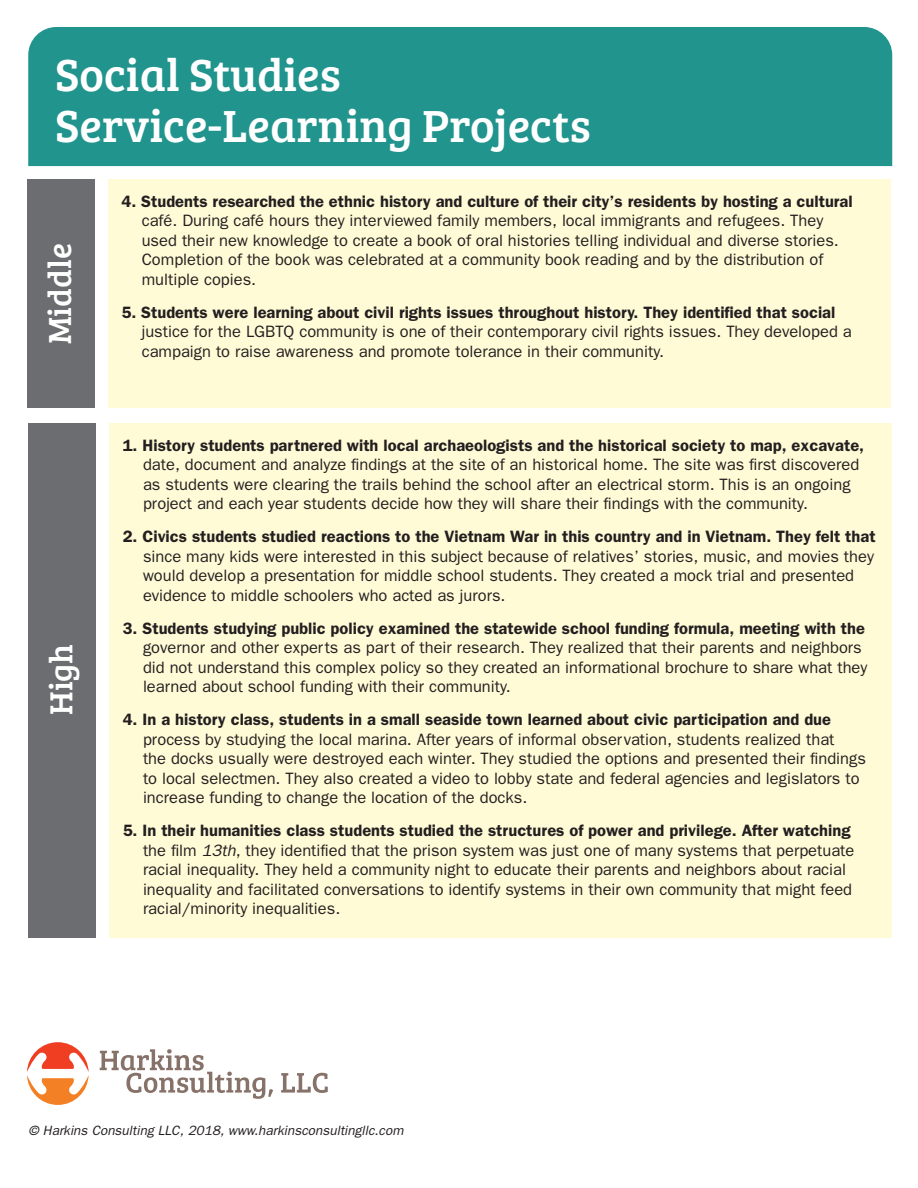
<style>
.page{position:relative;width:918px;height:1188px;background:#fff}
.page>*{position:absolute;margin:0;border:0;box-sizing:border-box;transform-origin:0 0}
.t1{font:46.5px "Bree Serif";color:#fff}
.t2{font:33px "Bree Serif";color:#fff}
.Copy2{font:16.5px/19.5px "Franklin Gothic";color:#231f20}
.Copy2-2{font:600 16.5px/19.5px "Franklin Gothic";color:#231f20}
.t3{font:italic 13.5px "Franklin Gothic";color:#231f20}
.s1{font-weight:600}
.s2{font-weight:400}
.s3{font-style:italic}
</style>
<div class="page">
<svg style="left:100px;top:1049px;width:173px;height:50px"></svg>
<svg style="left:281px;top:1073px;width:47px;height:20px"></svg>
<svg style="left:27px;top:1042px;width:62px;height:63px"></svg>
<div style="left:28px;top:423px;width:68px;height:514px;background:#6c6d70"></div>
<div style="left:109px;top:423px;width:783px;height:514px;background:#fffbd6"></div>
<div style="left:28px;top:27px;width:864px;height:139px;background:#20948d"></div>
<div style="left:108px;top:179px;width:783px;height:229px;background:#fffbd6"></div>
<div style="left:27px;top:179px;width:67px;height:229px;background:#6c6d70"></div>
<p class="t1" style="left:55px;top:40px;width:287px">Social Studies</p>
<p class="t1" style="left:55px;top:91px;width:537px">Service-Learning Projects</p>
<p class="t2" style="left:36px;top:344px;width:102px;rotate:-90deg">Middle</p>
<p class="t2" style="left:37px;top:715px;width:73px;rotate:-90deg">High</p>
<p class="Copy2" style="left:142px;top:191px;width:712px;text-indent:-20px"><span class="s1">4. Students researched the ethnic history and culture of their city’s residents by hosting a cultural </span>café. During café hours they interviewed family members, local immigrants and refugees. They used their new knowledge to create a book of oral histories telling individual and diverse stories.<br>Completion of the book was celebrated at a community book reading and by the distribution of multiple copies.</p>
<p class="Copy2-2" style="left:142px;top:302px;width:712px;text-indent:-20px">5. Students were learning about civil rights issues throughout history. They identified that social <span class="s2">justice for the LGBTQ community is one of their contemporary civil rights issues. They developed a</span></p>
<p class="Copy2" style="left:142px;top:341px;width:524px">campaign to raise awareness and promote tolerance in their community.</p>
<p class="Copy2" style="left:143px;top:435px;width:723px;text-indent:-20px"><span class="s1">1. History students partnered with local archaeologists and the historical society to map, excavate, </span>date, document and analyze findings at the site of an historical home. The site was first discovered as students were clearing the trails behind the school after an electrical storm. This is an ongoing project and each year students decide how they will share their findings with the community.</p>
<p class="Copy2" style="left:143px;top:527px;width:734px;text-indent:-20px"><span class="s1">2. Civics students studied reactions to the Vietnam War in this country and in Vietnam. They felt that </span>since many kids were interested in this subject because of relatives’ stories, music, and movies they would develop a presentation for middle school students. They created a mock trial and presented evidence to middle schoolers who acted as jurors.</p>
<p class="Copy2" style="left:143px;top:618px;width:726px;text-indent:-20px"><span class="s1">3. Students studying public policy examined the statewide school funding formula, meeting with the </span>governor and other experts as part of their research. They realized that their parents and neighbors did not understand this complex policy so they created an informational brochure to share what they learned about school funding with their community.</p>
<p class="Copy2" style="left:143px;top:710px;width:724px;text-indent:-20px"><span class="s1">4. In a history class, students in a small seaside town learned about civic participation and due </span>process by studying the local marina. After years of informal observation, students realized that<br>the docks usually were destroyed each winter. They studied the options and presented their findings to local selectmen. They also created a video to lobby state and federal agencies and legislators to increase funding to change the location of the docks.</p>
<p class="Copy2" style="left:143px;top:821px;width:713px;text-indent:-20px"><span class="s1">5. In their humanities class students studied the structures of power and privilege. After watching </span>the film <span class="s3">13th</span>, they identified that the prison system was just one of many systems that perpetuate racial inequality. They held a community night to educate their parents and neighbors about racial inequality and facilitated conversations to identify systems in their own community that might feed racial/minority inequalities.</p>
<p class="t3" style="left:28px;top:1123px;width:376px">© Harkins Consulting LLC, 2018, www.harkinsconsultingllc.com</p>
</div>
